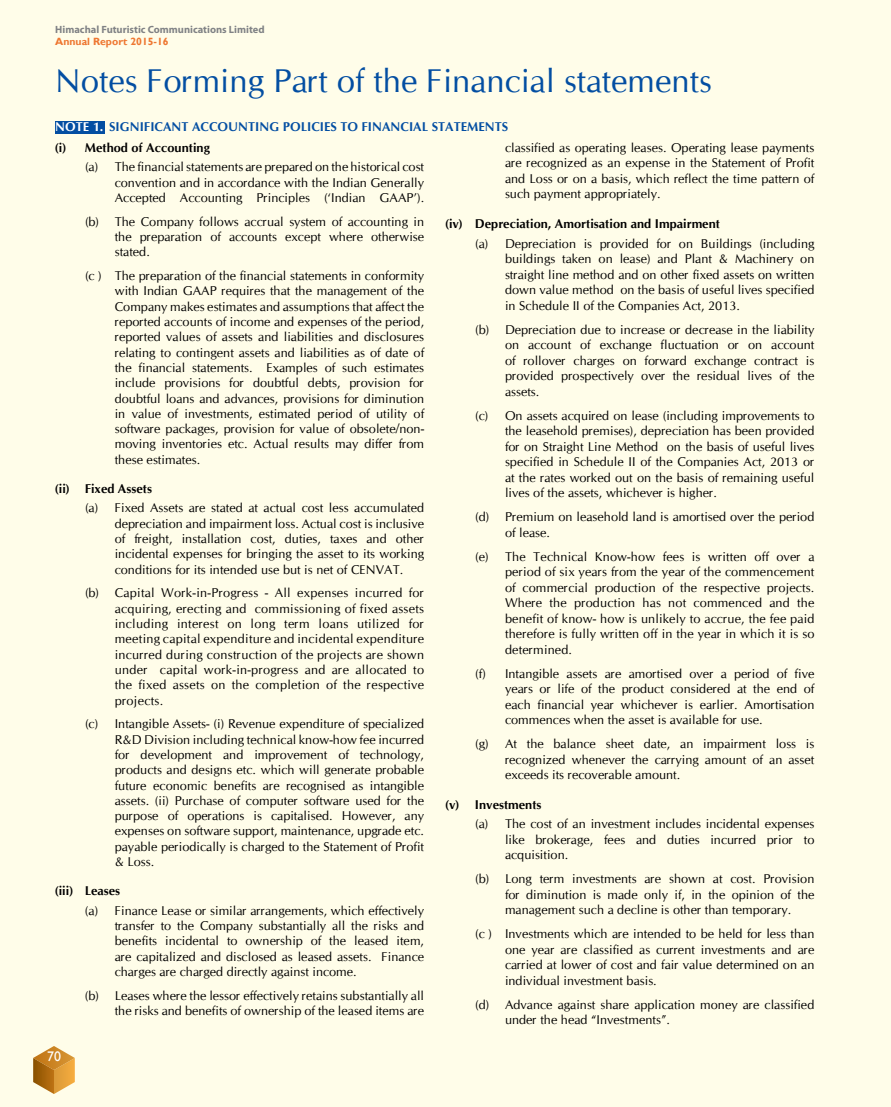
<style>
.page{position:relative;width:891px;height:1107px;background:#fffde9}
.page>*{position:absolute;margin:0;border:0;box-sizing:border-box;transform-origin:0 0}
.t1{font:33px "Cg Omega";color:#034ea2}
.t2{font:13.8px "Gill Sans";color:#fff}
.t3{font:12.75px/15.3px "Cg Omega";color:#000;text-align:justify}
.t4{font:700 12.75px "Cg Omega";color:#000}
.t5{font:700 12.75px "Cg Omega";color:#034ea2}
.t6{font:700 10.5px "Myriad Pro";color:#808285}
.t7{font:700 10.5px "Gill Sans";color:#ee7731}
.s1{color:#fff}
</style>
<div class="page">
<svg style="left:33px;top:1046px;width:42px;height:48px"></svg>
<div style="left:55px;top:121px;width:50px;height:12px;background:#034ea2"></div>
<p class="t6" style="left:55px;top:22px;width:211px">Himachal Futuristic Communications Limited</p>
<p class="t7" style="left:55px;top:35px;width:115px">Annual Report 2015-16</p>
<h1 class="t1" style="left:55px;top:63px;width:658px">Notes Forming Part of the Financial statements</h1>
<p class="t5" style="left:55px;top:119px;width:69px"><span class="s1">Note 1.</span> Significant</p>
<p class="t5" style="left:192px;top:119px;width:46px">Accounting</p>
<p class="t5" style="left:283px;top:119px;width:25px">Policies</p>
<p class="t5" style="left:340px;top:119px;width:36px">to Financial</p>
<p class="t5" style="left:432px;top:119px;width:16px">Statements</p>
<p class="t4" style="left:55px;top:140px;width:156px">(i) Method of Accounting</p>
<p class="t3" style="left:115px;top:160px;width:311px;text-indent:-30px">(a) The financial statements are prepared on the historical cost convention and in accordance with the Indian Generally Accepted Accounting Principles (‘Indian GAAP’).</p>
<p class="t3" style="left:115px;top:214px;width:311px;text-indent:-30px">(b) The Company follows accrual system of accounting in the preparation of accounts except where otherwise stated.</p>
<p class="t3" style="left:115px;top:268px;width:311px;text-indent:-30px">(c ) The preparation of the financial statements in conformity with Indian GAAP requires that the management of the Company makes estimates and assumptions that affect the reported accounts of income and expenses of the period, reported values of assets and liabilities and disclosures relating to contingent assets and liabilities as of date of the financial statements. Examples of such estimates include provisions for doubtful debts, provision for doubtful loans and advances, provisions for diminution in value of investments, estimated period of utility of software packages, provision for value of obsolete/non&shy;moving inventories etc. Actual results may differ from these estimates.</p>
<p class="t4" style="left:55px;top:481px;width:98px">(ii) Fixed Assets</p>
<p class="t3" style="left:115px;top:501px;width:311px;text-indent:-30px">(a) Fixed Assets are stated at actual cost less accumulated depreciation and impairment loss. Actual cost is inclusive of freight, installation cost, duties, taxes and other incidental expenses for bringing the asset to its working conditions for its intended use but is net of CENVAT.</p>
<p class="t3" style="left:115px;top:586px;width:311px;text-indent:-30px">(b) Capital Work-in-Progress - All expenses incurred for acquiring, erecting and commissioning of fixed assets including interest on long term loans utilized for meeting capital expenditure and incidental expenditure incurred during construction of the projects are shown under capital work-in-progress and are allocated to the fixed assets on the completion of the respective projects.</p>
<p class="t3" style="left:115px;top:717px;width:311px;text-indent:-30px">(c) Intangible Assets- (i) Revenue expenditure of specialized R&amp;D Division including technical know-how fee incurred for development and improvement of technology, products and designs etc. which will generate probable future economic benefits are recognised as intangible assets. (ii) Purchase of computer software used for the purpose of operations is capitalised. However, any expenses on software support, maintenance, upgrade etc. payable periodically is charged to the Statement of Profit &amp; Loss.</p>
<p class="t4" style="left:55px;top:883px;width:66px">(iii) Leases</p>
<p class="t3" style="left:115px;top:903px;width:311px;text-indent:-30px">(a) Finance Lease or similar arrangements, which effectively transfer to the Company substantially all the risks and benefits incidental to ownership of the leased item, are capitalized and disclosed as leased assets. Finance charges are charged directly against income.</p>
<p class="t3" style="left:85px;top:988px;width:341px;text-align:right">(b) Leases where the lessor effectively retains substantially all the risks and benefits of ownership of the leased items are</p>
<p class="t2" style="left:47px;top:1049px;width:15px">70</p>
<p class="t3" style="left:505px;top:140px;width:311px">classified as operating leases. Operating lease payments are recognized as an expense in the Statement of Profit and Loss or on a basis, which reflect the time pattern of such payment appropriately.</p>
<p class="t4" style="left:445px;top:216px;width:276px">(iv) Depreciation, Amortisation and Impairment</p>
<p class="t3" style="left:505px;top:236px;width:311px;text-indent:-30px">(a) Depreciation is provided for on Buildings (including buildings taken on lease) and Plant &amp; Machinery on straight line method and on other fixed assets on written down value method on the basis of useful lives specified in Schedule II of the Companies Act, 2013.</p>
<p class="t3" style="left:505px;top:322px;width:311px;text-indent:-30px">(b) Depreciation due to increase or decrease in the liability on account of exchange fluctuation or on account of rollover charges on forward exchange contract is provided prospectively over the residual lives of the assets.</p>
<p class="t3" style="left:505px;top:408px;width:311px;text-indent:-30px">(c) On assets acquired on lease (including improvements to the leasehold premises), depreciation has been provided for on Straight Line Method on the basis of useful lives specified in Schedule II of the Companies Act, 2013 or at the rates worked out on the basis of remaining useful lives of the assets, whichever is higher.</p>
<p class="t3" style="left:505px;top:509px;width:311px;text-indent:-30px">(d) Premium on leasehold land is amortised over the period of lease.</p>
<p class="t3" style="left:505px;top:549px;width:311px;text-indent:-30px">(e) The Technical Know-how fees is written off over a period of six years from the year of the commencement of commercial production of the respective projects.<br>Where the production has not commenced and the benefit of know- how is unlikely to accrue, the fee paid therefore is fully written off in the year in which it is so determined.</p>
<p class="t3" style="left:505px;top:666px;width:311px;text-indent:-30px">(f) Intangible assets are amortised over a period of five years or life of the product considered at the end of each financial year whichever is earlier. Amortisation commences when the asset is available for use.</p>
<p class="t3" style="left:505px;top:736px;width:311px;text-indent:-30px">(g) At the balance sheet date, an impairment loss is recognized whenever the carrying amount of an asset exceeds its recoverable amount.</p>
<p class="t4" style="left:445px;top:797px;width:98px">(v) Investments</p>
<p class="t3" style="left:505px;top:816px;width:311px;text-indent:-30px">(a) The cost of an investment includes incidental expenses like brokerage, fees and duties incurred prior to acquisition.</p>
<p class="t3" style="left:505px;top:871px;width:311px;text-indent:-30px">(b) Long term investments are shown at cost. Provision for diminution is made only if, in the opinion of the management such a decline is other than temporary.</p>
<p class="t3" style="left:505px;top:926px;width:311px;text-indent:-30px">(c ) Investments which are intended to be held for less than one year are classified as current investments and are carried at lower of cost and fair value determined on an individual investment basis.</p>
<p class="t3" style="left:505px;top:997px;width:311px;text-indent:-30px">(d) Advance against share application money are classified under the head “Investments”.</p>
</div>
